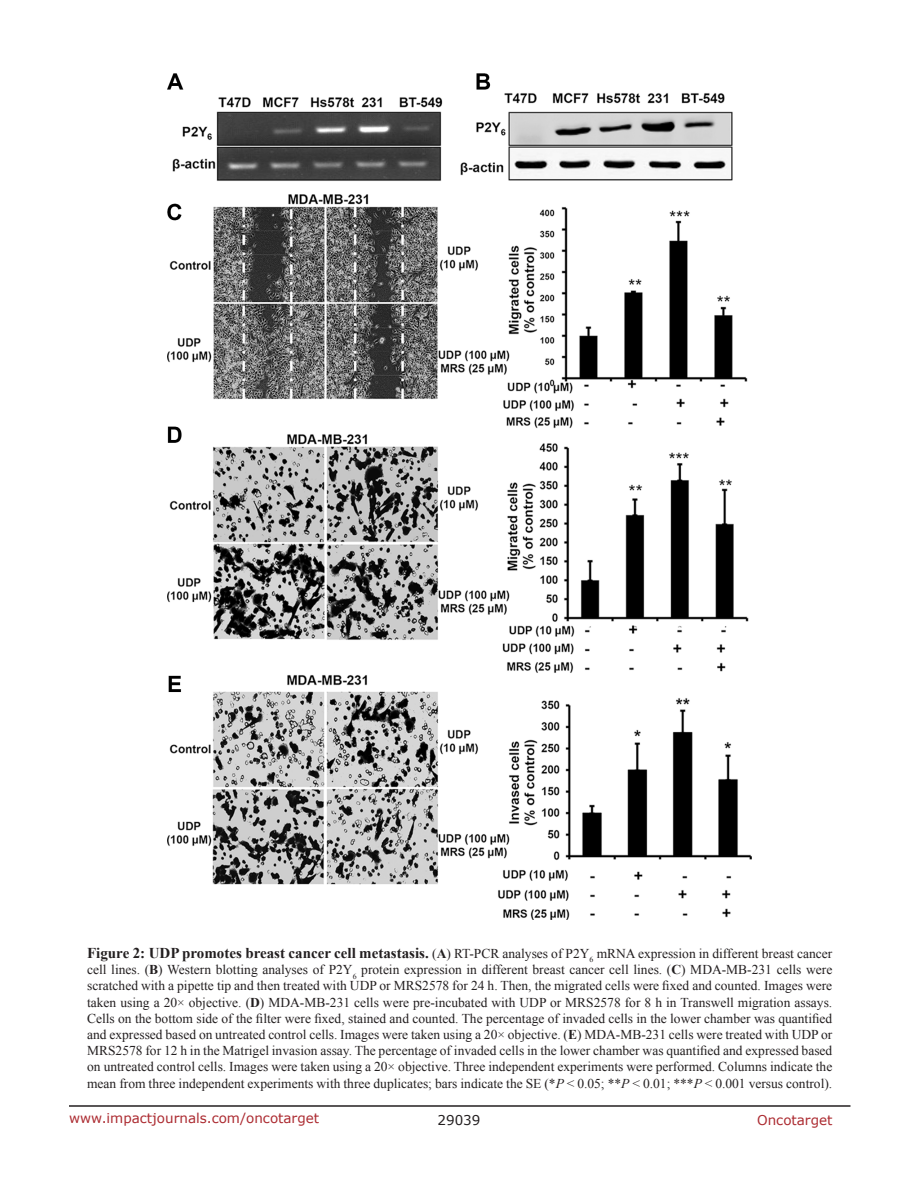
<style>
.page{position:relative;width:918px;height:1188px;background:#fff}
.page>*{position:absolute;margin:0;border:0;box-sizing:border-box;transform-origin:0 0}
.FigureText{font:13.5px/16.2px "Times New Roman";color:#231f20;text-align:justify}
.t1{font:13.5px "Verdana";color:#ac2b31}
.t2{font:13.5px "Verdana";color:#231f20}
.s1{font-weight:700;font-size:15px}
.s2{font-weight:700}
.s3{font-style:italic}
</style>
<div class="page">
<hr style="left:69px;top:1105px;width:781px;height:2px;background:#231f20">
<img style="left:168px;top:73px;width:584px;height:847px">
<p class="FigureText" style="left:87px;top:945px;width:747px"><span class="s1">Figure 2: UDP promotes breast cancer cell metastasis.</span> (<span class="s2">A</span>) RT-PCR analyses of P2Y<sub>6</sub> mRNA expression in different breast cancer cell lines. (<span class="s2">B</span>) Western blotting analyses of P2Y<sub>6</sub> protein expression in different breast cancer cell lines. (<span class="s2">C</span>) MDA-MB-231 cells were scratched with a pipette tip and then treated with UDP or MRS2578 for 24 h. Then, the migrated cells were fixed and counted. Images were taken using a 20× objective. (<span class="s2">D</span>) MDA-MB-231 cells were pre-incubated with UDP or MRS2578 for 8 h in Transwell migration assays.<br>Cells on the bottom side of the filter were fixed, stained and counted. The percentage of invaded cells in the lower chamber was quantified and expressed based on untreated control cells. Images were taken using a 20× objective. (<span class="s2">E</span>) MDA-MB-231 cells were treated with UDP or MRS2578 for 12 h in the Matrigel invasion assay. The percentage of invaded cells in the lower chamber was quantified and expressed based on untreated control cells. Images were taken using a 20× objective. Three independent experiments were performed. Columns indicate the mean from three independent experiments with three duplicates; bars indicate the SE (*<span class="s3">P</span> &lt; 0.05; **<span class="s3">P</span> &lt; 0.01; ***<span class="s3">P</span> &lt; 0.001 versus control).</p>
<p class="t1" style="left:69px;top:1109px;width:252px">www.impactjournals.com/oncotarget</p>
<p class="t2" style="left:438px;top:1111px;width:44px">29039</p>
<p class="t1" style="left:757px;top:1111px;width:77px">Oncotarget</p>
</div>
